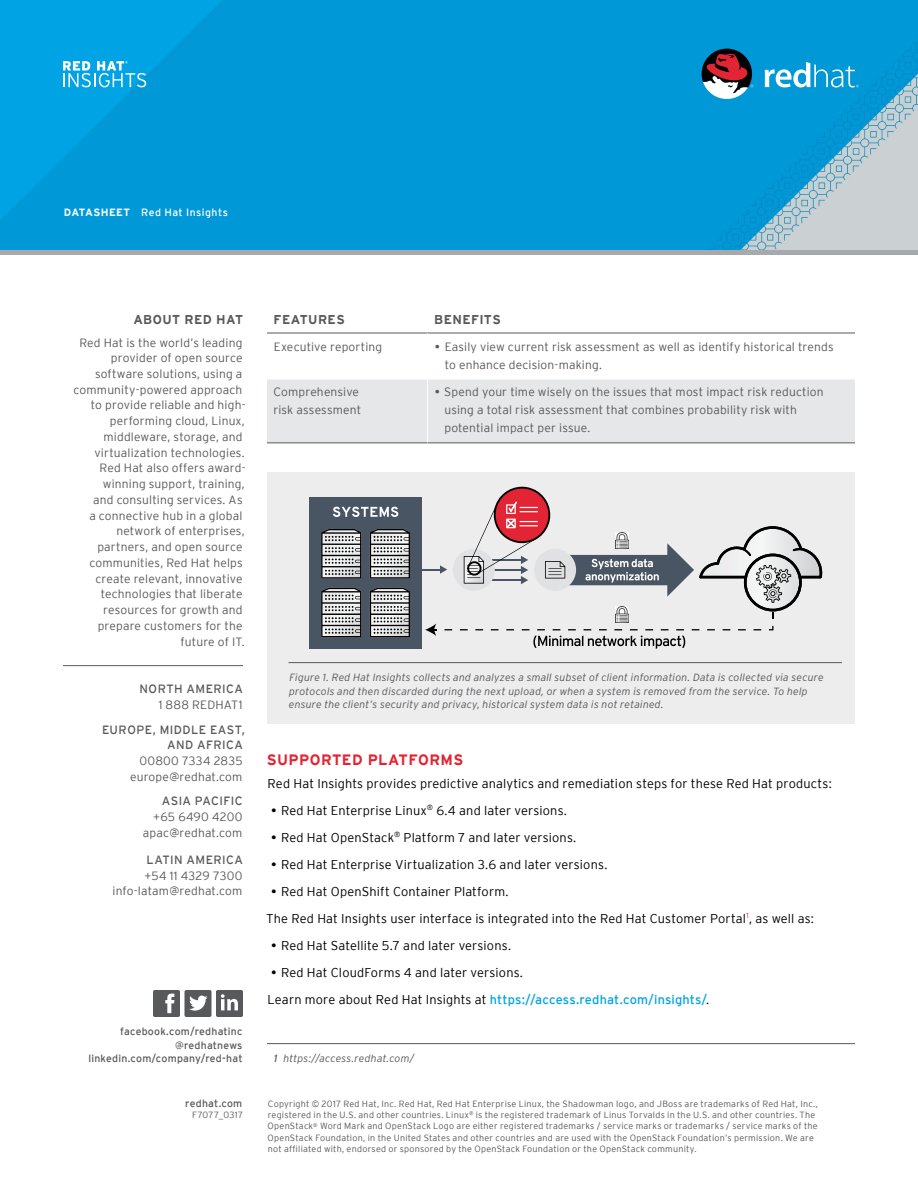
<style>
.page{position:relative;width:918px;height:1188px;background:#fff}
.page>*{position:absolute;margin:0;border:0;box-sizing:border-box;transform-origin:0 0}
.t1{font:700 15px "Interstate";letter-spacing:.025em;color:#e22434}
.t2{font:300 12.75px/27px "Interstate";letter-spacing:.01em;color:#000}
.t3{font:700 12.75px "Interstate";letter-spacing:.03em;color:#58595b}
.t4{font:300 12px/15.8px "Interstate";letter-spacing:.015em;color:#58595b;text-align:right}
.t5{font:12px/15.8px "Interstate";letter-spacing:.035em;color:#58595b;text-align:right}
.t6{font:italic 300 10.5px/13.5px "Interstate";letter-spacing:.015em;color:#58595b}
.t7{font:10.5px/13.5px "Interstate";letter-spacing:.02em;color:#58595b;text-align:right}
.t8{font:10.5px "Interstate";letter-spacing:.045em;color:#fff}
.t9{font:300 9px/11.2px "Interstate";letter-spacing:.025em;color:#58595b}
.s1{font-weight:700}
.s2{font-weight:400}
.s3{font-weight:400;color:#00a4e3}
</style>
<div class="page">
<img style="left:0;top:0;width:918px;height:250px">
<svg style="left:153px;top:990px;width:90px;height:27px"></svg>
<hr style="left:63px;top:665px;width:180px;height:1px;background:#58595b">
<div style="left:267px;top:380px;width:588px;height:62px;background:#e6e7e8"></div>
<hr style="left:267px;top:333px;width:161px;height:1px;background:#58595b">
<hr style="left:428px;top:333px;width:427px;height:1px;background:#58595b">
<hr style="left:267px;top:442px;width:161px;height:1px;background:#58595b">
<hr style="left:428px;top:442px;width:427px;height:1px;background:#58595b">
<hr style="left:427px;top:333px;width:1px;height:47px;background:#fff">
<hr style="left:427px;top:380px;width:1px;height:62px;background:#fff">
<hr style="left:267px;top:1043px;width:588px;height:1px;background:#58595b">
<div style="left:267px;top:472px;width:588px;height:252px;background:#ededee"></div>
<svg style="left:425px;top:624px;width:12px;height:12px"></svg>
<img style="left:616px;top:619px;width:12px;height:3px">
<div style="left:453px;top:549px;width:42px;height:42px;background:#e0e1e2;border-radius:50%"></div>
<div style="left:309px;top:497px;width:113px;height:152px;background:#4a5563"></div>
<svg style="left:321px;top:529px;width:40px;height:50px;background:#9e9fa0"></svg>
<svg style="left:370px;top:529px;width:77px;height:50px"></svg>
<svg style="left:370px;top:588px;width:40px;height:49px;background:#9fa0a0"></svg>
<svg style="left:321px;top:588px;width:40px;height:49px;background:#a0a1a1"></svg>
<svg style="left:333px;top:507px;width:65px;height:10px"></svg>
<svg style="left:464px;top:487px;width:358px;height:132px"></svg>
<svg style="left:533px;top:636px;width:152px;height:13px"></svg>
<hr style="left:289px;top:662px;width:553px;height:1px;background:#58595b">
<svg style="left:765px;top:62px;width:94px;height:25px"></svg>
<svg style="left:702px;top:49px;width:51px;height:50px"></svg>
<svg style="left:63px;top:61px;width:83px;height:26px"></svg>
<div style="left:0;top:250px;width:918px;height:5px;background:#a7a9ac"></div>
<p class="t8" style="left:64px;top:206px;width:166px"><span class="s1">DATASHEET</span> Red Hat Insights</p>
<p class="t3" style="left:133px;top:312px;width:111px">ABOUT RED HAT</p>
<p class="t4" style="left:74px;top:334px;width:173px">Red Hat is the world’s leading provider of open source software solutions, using a community-powered approach to provide reliable and high&shy;performing cloud, Linux, middleware, storage, and virtualization technologies.<br>Red Hat also offers award&shy;winning support, training,<br>and consulting services. As<br>a connective hub in a global network of enterprises, partners, and open source communities, Red Hat helps create relevant, innovative technologies that liberate resources for growth and prepare customers for the future of IT.</p>
<p class="t5" style="left:140px;top:681px;width:105px">NORTH AMERICA</p>
<p class="t4" style="left:159px;top:697px;width:85px">1 888 REDHAT1</p>
<p class="t5" style="left:102px;top:721px;width:144px">EUROPE, MIDDLE EAST,<br>AND AFRICA</p>
<p class="t4" style="left:130px;top:753px;width:114px">00800 7334 2835 europe@redhat.com</p>
<p class="t5" style="left:162px;top:793px;width:83px">ASIA PACIFIC</p>
<p class="t4" style="left:143px;top:809px;width:101px">+65 6490 4200 apac@redhat.com</p>
<p class="t5" style="left:147px;top:852px;width:98px">LATIN AMERICA</p>
<p class="t4" style="left:113px;top:868px;width:131px">+54 11 4329 7300 info-latam@redhat.com</p>
<p class="t7" style="left:88px;top:1024px;width:156px">facebook.com/redhatinc @redhatnews linkedin.com/company/red-hat</p>
<p class="t7" style="left:185px;top:1096px;width:59px">redhat.com</p>
<p class="t9" style="left:192px;top:1109px;width:52px">F7077_0317</p>
<p class="t3" style="left:274px;top:312px;width:73px">FEATURES</p>
<p class="t3" style="left:434px;top:312px;width:68px">BENEFITS</p>
<p class="t4" style="left:274px;top:339px;width:110px">Executive reporting</p>
<p class="t4" style="left:445px;top:338px;width:390px;line-height:18px;text-align:left;text-indent:-10px"><span class="s2">•</span> Easily view current risk assessment as well as identify historical trends to enhance decision-making.</p>
<p class="t4" style="left:273px;top:383px;width:89px;line-height:18px;text-align:left">Comprehensive risk assessment</p>
<p class="t4" style="left:444px;top:383px;width:381px;line-height:18px;text-align:left;text-indent:-10px"><span class="s2">•</span> Spend your time wisely on the issues that most impact risk reduction using a total risk assessment that combines probability risk with potential impact per issue.</p>
<p class="t6" style="left:289px;top:670px;width:536px">Figure 1. Red Hat Insights collects and analyzes a small subset of client information. Data is collected via secure protocols and then discarded during the next upload, or when a system is removed from the service. To help ensure the client’s security and privacy, historical system data is not retained.</p>
<p class="t1" style="left:267px;top:751px;width:198px">SUPPORTED PLATFORMS</p>
<p class="t2" style="left:268px;top:769px;width:566px">Red Hat Insights provides predictive analytics and remediation steps for these Red Hat products:</p>
<p class="t2" style="left:271px;top:796px;width:297px"><span class="s2">•</span> Red Hat Enterprise Linux<sup>®</sup> 6.4 and later versions.</p>
<p class="t2" style="left:271px;top:823px;width:307px"><span class="s2">•</span> Red Hat OpenStack<sup>®</sup> Platform 7 and later versions.</p>
<p class="t2" style="left:271px;top:850px;width:338px"><span class="s2">•</span> Red Hat Enterprise Virtualization 3.6 and later versions.</p>
<p class="t2" style="left:266px;top:877px;width:549px;text-indent:5px"><span class="s2">•</span> Red Hat OpenShift Container Platform.<br>The Red Hat Insights user interface is integrated into the Red Hat Customer Portal<sup>1</sup>, as well as:</p>
<p class="t2" style="left:271px;top:931px;width:242px"><span class="s2">•</span> Red Hat Satellite 5.7 and later versions.</p>
<p class="t2" style="left:268px;top:958px;width:443px"><span class="s2">•</span> Red Hat CloudForms 4 and later versions.<br>Learn more about Red Hat Insights at <span class="s3">https://access.redhat.com/insights/</span>.</p>
<p class="t6" style="left:274px;top:1051px;width:142px"><span class="s2">1</span> https://access.redhat.com/</p>
<p class="t9" style="left:268px;top:1098px;width:552px">Copyright © 2017 Red Hat, Inc. Red Hat, Red Hat Enterprise Linux, the Shadowman logo, and JBoss are trademarks of Red Hat, Inc., registered in the U.S. and other countries. Linux<sup>®</sup> is the registered trademark of Linus Torvalds in the U.S. and other countries. The OpenStack<sup>®</sup> Word Mark and OpenStack Logo are either registered trademarks / service marks or trademarks / service marks of the OpenStack Foundation, in the United States and other countries and are used with the OpenStack Foundation’s permission. We are not affiliated with, endorsed or sponsored by the OpenStack Foundation or the OpenStack community.</p>
</div>
